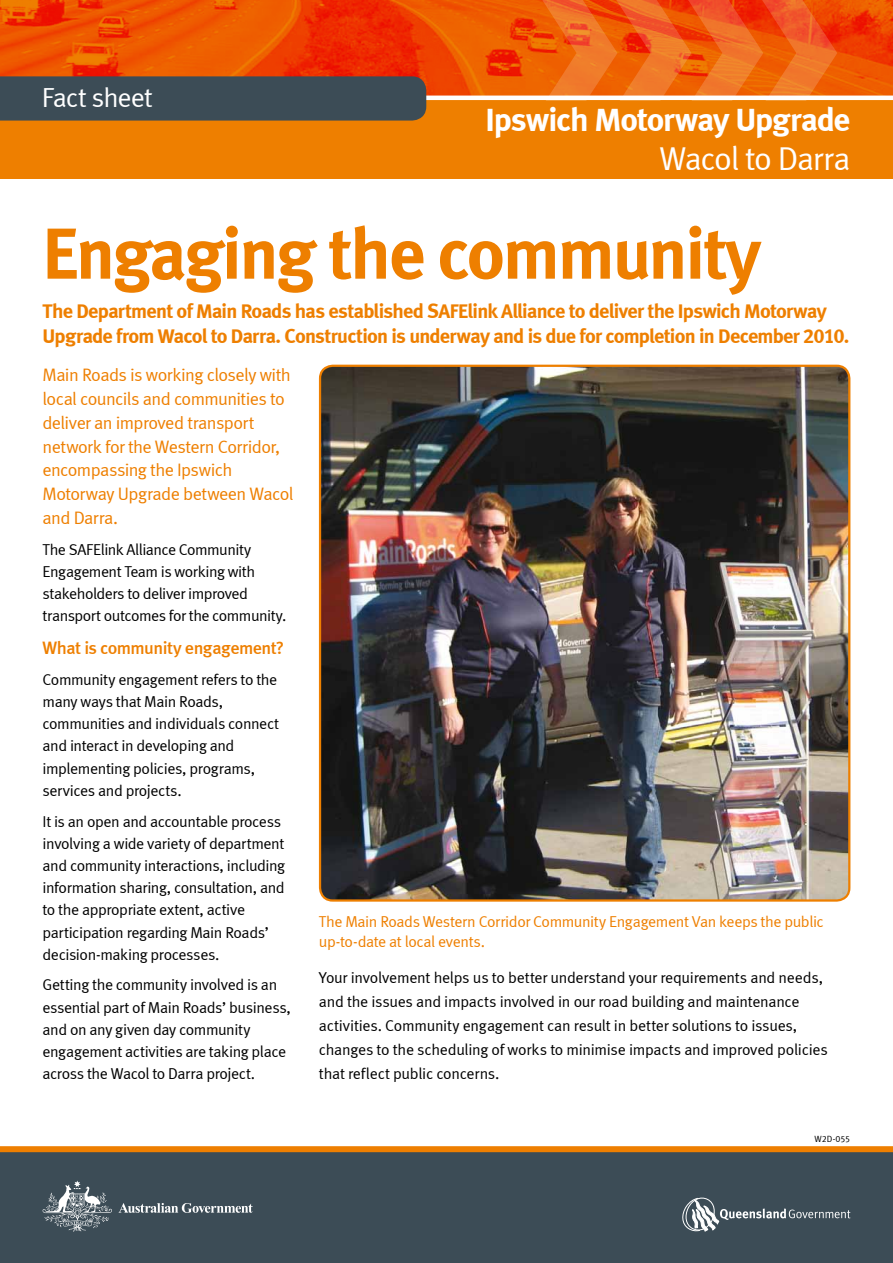
<style>
.page{position:relative;width:893px;height:1263px;background:#fff}
.page>*{position:absolute;margin:0;border:0;box-sizing:border-box;transform-origin:0 0}
.t1{font:72px "Meta Bold LF";letter-spacing:-.03em;color:#ee7f00}
.t2{font:33px "Meta Bold LF";letter-spacing:-.035em;color:#fff}
.t3{font:33px "Meta Normal";letter-spacing:-.04em;color:#fff}
.t4{font:27.45px "Meta Normal";letter-spacing:-.035em;color:#fff}
.t5{font:20.25px/25.5px "Meta Bold LF";letter-spacing:-.04em;color:#ee7f00}
.t6{font:18px/23.7px "Meta Normal LF";letter-spacing:-.035em;color:#ee7f00}
.t7{font:18px "Meta Medium LF";letter-spacing:-.03em;color:#ee7f00}
.t8{font:15.75px/22.2px "Meta Normal LF";letter-spacing:-.025em;color:#000}
.t9{font:15.75px/20px "Meta Normal";letter-spacing:-.025em;color:#ee7f00}
.t10{font:9px "Meta Normal LF";letter-spacing:-.01em;color:#000}
</style>
<div class="page">
<div style="left:0;top:1151px;width:893px;height:112px;background:#3c4c56"></div>
<div style="left:0;top:1146px;width:893px;height:6px;background:#ee7f00"></div>
<div style="left:0;top:0;width:893px;height:179px;background:#ee7f00"></div>
<img style="left:0;top:0;width:893px;height:96px">
<svg style="left:541px;top:0;width:296px;height:96px;background:#ef6218"></svg>
<hr style="left:0;top:96px;width:893px;height:4px;background:#fff">
<div style="left:0;top:76px;width:426px;height:45px;background:#3c4c56"></div>
<svg style="left:118px;top:1203px;width:135px;height:10px"></svg>
<svg style="left:43px;top:1180px;width:69px;height:51px"></svg>
<svg style="left:682px;top:1197px;width:168px;height:35px"></svg>
<img style="left:320px;top:366px;width:529px;height:533px">
<div style="left:319px;top:365px;width:531px;height:537px;border:2px solid #ee7f00;border-radius:13px"></div>
<h3 class="t4" style="left:42px;top:82px;width:112px">Fact sheet</h3>
<h2 class="t2" style="left:486px;top:100px;width:366px">Ipswich Motorway Upgrade</h2>
<h2 class="t3" style="left:659px;top:140px;width:193px">Wacol to Darra</h2>
<h1 class="t1" style="left:43px;top:211px;width:720px">Engaging the community</h1>
<p class="t5" style="left:43px;top:298px;width:808px">The Department of Main Roads has established SAFElink Alliance to deliver the Ipswich Motorway<br>Upgrade from Wacol to Darra. Construction is underway and is due for completion in December 2010.</p>
<p class="t6" style="left:43px;top:363px;width:252px">Main Roads is working closely with local councils and communities to deliver an improved transport network for the Western Corridor, encompassing the Ipswich<br>Motorway Upgrade between Wacol and Darra.</p>
<p class="t8" style="left:43px;top:538px;width:245px">The SAFElink Alliance Community Engagement Team is working with stakeholders to deliver improved transport outcomes for the community.</p>
<p class="t7" style="left:43px;top:637px;width:243px">What is community engagement?</p>
<p class="t8" style="left:43px;top:668px;width:238px">Community engagement refers to the many ways that Main Roads, communities and individuals connect and interact in developing and implementing policies, programs, services and projects.</p>
<p class="t8" style="left:43px;top:810px;width:244px">It is an open and accountable process involving a wide variety of department and community interactions, including information sharing, consultation, and to the appropriate extent, active participation regarding Main Roads’ decision-making processes.</p>
<p class="t8" style="left:43px;top:974px;width:250px">Getting the community involved is an essential part of Main Roads’ business, and on any given day community engagement activities are taking place across the Wacol to Darra project.</p>
<p class="t9" style="left:319px;top:912px;width:506px">The Main Roads Western Corridor Community Engagement Van keeps the public up-to-date at local events.</p>
<p class="t8" style="left:319px;top:965px;width:510px;line-height:24.2px">Your involvement helps us to better understand your requirements and needs, and the issues and impacts involved in our road building and maintenance activities. Community engagement can result in better solutions to issues, changes to the scheduling of works to minimise impacts and improved policies that reflect public concerns.</p>
<p class="t10" style="left:814px;top:1133px;width:37px">W2D-055</p>
</div>
